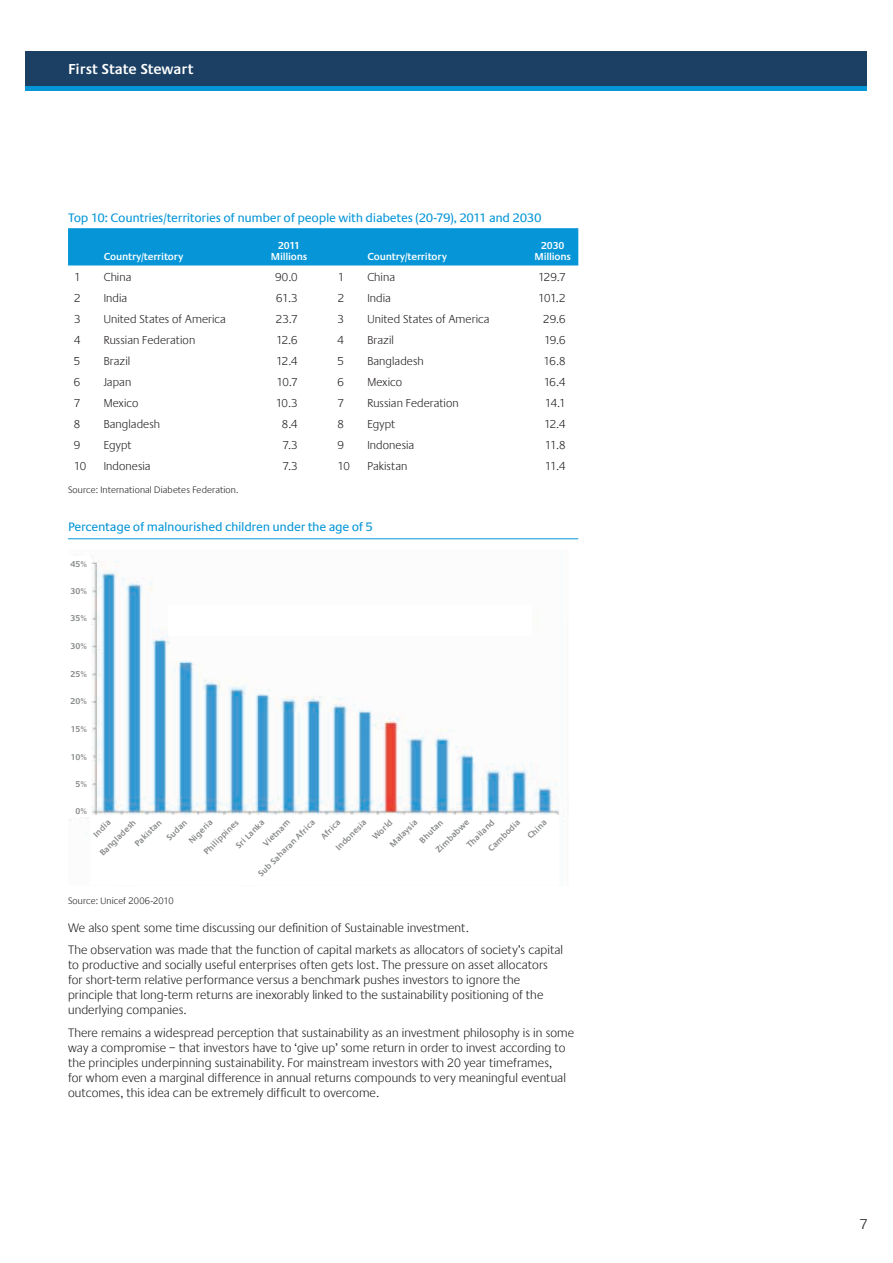
<style>
.page{position:relative;width:893px;height:1263px;background:#fff}
.page>*{position:absolute;margin:0;border:0;box-sizing:border-box;transform-origin:0 0}
.t1{font:600 15px "Praxis EF";letter-spacing:-.005em;color:#fff}
.t2{font:300 15px "Praxis EF";color:#231f20}
.t3{font:300 12.75px/15px "Praxis EF";letter-spacing:.01em;color:#231f20}
.t4{font:12.75px "Praxis EF";letter-spacing:-.02em;color:#0696d7}
.t5{font:300 12px "Praxis EF";letter-spacing:.01em;color:#231f20}
.t6{font:600 10.5px/10.5px "Praxis EF";letter-spacing:-.02em;color:#fff;text-align:center}
.t7{font:300 9.75px "Praxis EF";letter-spacing:.015em;color:#231f20}
.t8{font:600 8.7px "Praxis EF";letter-spacing:.01em;color:#848687}
</style>
<div class="page">
<div style="left:26px;top:51px;width:841px;height:34px;background:#1b4064"></div>
<hr style="left:26px;top:87px;width:841px;height:4px;background:#0696d7">
<hr style="left:68px;top:538px;width:510px;height:1px;background:#0696d7">
<div style="left:68px;top:228px;width:510px;height:37px;background:#0696d7"></div>
<img style="left:69px;top:561px;width:496px;height:261px">
<div style="left:169px;top:605px;width:363px;height:30px;background:#fff"></div>
<div style="left:90px;top:815px;width:469px;height:70px;background:#fff"></div>
<div style="left:68px;top:557px;width:22px;height:260px;background:#fff"></div>
<p class="t1" style="left:68px;top:60px;width:127px">First State Stewart</p>
<p class="t4" style="left:68px;top:211px;width:475px">Top 10: Countries/territories of number of people with diabetes (20-79), 2011 and 2030</p>
<p class="t6" style="left:104px;top:251px;width:81px">Country/territory</p>
<p class="t6" style="left:271px;top:240px;width:38px">2011<br>Millions</p>
<p class="t6" style="left:367px;top:251px;width:81px">Country/territory</p>
<p class="t6" style="left:534px;top:240px;width:38px">2030<br>Millions</p>
<p class="t5" style="left:74px;top:270px;width:8px">1</p>
<p class="t5" style="left:104px;top:270px;width:29px">China</p>
<p class="t5" style="left:275px;top:270px;width:24px">90.0</p>
<p class="t5" style="left:338px;top:270px;width:8px">1</p>
<p class="t5" style="left:367px;top:270px;width:29px">China</p>
<p class="t5" style="left:538px;top:270px;width:29px">129.7</p>
<p class="t5" style="left:74px;top:291px;width:8px">2</p>
<p class="t5" style="left:104px;top:291px;width:25px">India</p>
<p class="t5" style="left:276px;top:291px;width:23px">61.3</p>
<p class="t5" style="left:338px;top:291px;width:8px">2</p>
<p class="t5" style="left:367px;top:291px;width:25px">India</p>
<p class="t5" style="left:538px;top:291px;width:29px">101.2</p>
<p class="t5" style="left:74px;top:312px;width:8px">3</p>
<p class="t5" style="left:104px;top:312px;width:124px">United States of America</p>
<p class="t5" style="left:276px;top:312px;width:23px">23.7</p>
<p class="t5" style="left:338px;top:312px;width:8px">3</p>
<p class="t5" style="left:367px;top:312px;width:124px">United States of America</p>
<p class="t5" style="left:543px;top:312px;width:24px">29.6</p>
<p class="t5" style="left:74px;top:333px;width:8px">4</p>
<p class="t5" style="left:104px;top:333px;width:93px">Russian Federation</p>
<p class="t5" style="left:276px;top:333px;width:23px">12.6</p>
<p class="t5" style="left:338px;top:333px;width:8px">4</p>
<p class="t5" style="left:367px;top:333px;width:28px">Brazil</p>
<p class="t5" style="left:544px;top:333px;width:23px">19.6</p>
<p class="t5" style="left:74px;top:354px;width:8px">5</p>
<p class="t5" style="left:104px;top:354px;width:28px">Brazil</p>
<p class="t5" style="left:276px;top:354px;width:23px">12.4</p>
<p class="t5" style="left:338px;top:354px;width:8px">5</p>
<p class="t5" style="left:367px;top:354px;width:58px">Bangladesh</p>
<p class="t5" style="left:544px;top:354px;width:23px">16.8</p>
<p class="t5" style="left:74px;top:375px;width:8px">6</p>
<p class="t5" style="left:104px;top:375px;width:29px">Japan</p>
<p class="t5" style="left:276px;top:375px;width:23px">10.7</p>
<p class="t5" style="left:338px;top:375px;width:8px">6</p>
<p class="t5" style="left:367px;top:375px;width:36px">Mexico</p>
<p class="t5" style="left:544px;top:375px;width:23px">16.4</p>
<p class="t5" style="left:74px;top:396px;width:8px">7</p>
<p class="t5" style="left:104px;top:396px;width:36px">Mexico</p>
<p class="t5" style="left:276px;top:396px;width:23px">10.3</p>
<p class="t5" style="left:338px;top:396px;width:8px">7</p>
<p class="t5" style="left:367px;top:396px;width:93px">Russian Federation</p>
<p class="t5" style="left:545px;top:396px;width:22px">14.1</p>
<p class="t5" style="left:74px;top:417px;width:8px">8</p>
<p class="t5" style="left:104px;top:417px;width:58px">Bangladesh</p>
<p class="t5" style="left:282px;top:417px;width:17px">8.4</p>
<p class="t5" style="left:338px;top:417px;width:8px">8</p>
<p class="t5" style="left:367px;top:417px;width:29px">Egypt</p>
<p class="t5" style="left:544px;top:417px;width:23px">12.4</p>
<p class="t5" style="left:74px;top:438px;width:8px">9</p>
<p class="t5" style="left:104px;top:438px;width:29px">Egypt</p>
<p class="t5" style="left:283px;top:438px;width:17px">7.3</p>
<p class="t5" style="left:338px;top:438px;width:8px">9</p>
<p class="t5" style="left:367px;top:438px;width:48px">Indonesia</p>
<p class="t5" style="left:545px;top:438px;width:22px">11.8</p>
<p class="t5" style="left:74px;top:459px;width:14px">10</p>
<p class="t5" style="left:104px;top:459px;width:48px">Indonesia</p>
<p class="t5" style="left:283px;top:459px;width:17px">7.3</p>
<p class="t5" style="left:338px;top:459px;width:14px">10</p>
<p class="t5" style="left:367px;top:459px;width:41px">Pakistan</p>
<p class="t5" style="left:545px;top:459px;width:22px">11.4</p>
<p class="t7" style="left:68px;top:484px;width:172px">Source: International Diabetes Federation.</p>
<p class="t4" style="left:68px;top:520px;width:307px">Percentage of malnourished children under the age of 5</p>
<p class="t8" style="left:70px;top:559px;width:18px">45%</p>
<p class="t8" style="left:70px;top:586px;width:18px">30%</p>
<p class="t8" style="left:70px;top:614px;width:18px">35%</p>
<p class="t8" style="left:70px;top:641px;width:18px">30%</p>
<p class="t8" style="left:70px;top:669px;width:18px">25%</p>
<p class="t8" style="left:70px;top:696px;width:18px">20%</p>
<p class="t8" style="left:71px;top:724px;width:18px">15%</p>
<p class="t8" style="left:71px;top:752px;width:18px">10%</p>
<p class="t8" style="left:76px;top:779px;width:13px">5%</p>
<p class="t8" style="left:76px;top:806px;width:13px">0%</p>
<p class="t8" style="left:98px;top:851px;width:49px;rotate:-45deg">Bangladesh</p>
<p class="t8" style="left:133px;top:842px;width:36px;rotate:-45deg">Pakistan</p>
<p class="t8" style="left:165px;top:835px;width:27px;rotate:-45deg">Sudan</p>
<p class="t8" style="left:187px;top:839px;width:32px;rotate:-45deg">Nigeria</p>
<p class="t8" style="left:465px;top:842px;width:37px;rotate:-45deg">Thailand</p>
<p class="t8" style="left:334px;top:846px;width:42px;rotate:-45deg">Indonesia</p>
<p class="t8" style="left:370px;top:835px;width:26px;rotate:-45deg">World</p>
<p class="t8" style="left:434px;top:848px;width:45px;rotate:-45deg">Zimbabwe</p>
<p class="t8" style="left:202px;top:849px;width:47px;rotate:-45deg">Philippines</p>
<p class="t8" style="left:388px;top:842px;width:37px;rotate:-45deg">Malaysia</p>
<p class="t8" style="left:417px;top:838px;width:31px;rotate:-45deg">Bhutan</p>
<p class="t8" style="left:261px;top:842px;width:36px;rotate:-45deg">Vietnam</p>
<p class="t8" style="left:486px;top:847px;width:43px;rotate:-45deg">Cambodia</p>
<p class="t8" style="left:525px;top:834px;width:25px;rotate:-45deg">China</p>
<p class="t8" style="left:256px;top:872px;width:78px;rotate:-45deg">Sub Saharan Africa</p>
<p class="t8" style="left:319px;top:834px;width:25px;rotate:-45deg">Africa</p>
<p class="t8" style="left:234px;top:843px;width:38px;rotate:-45deg">Sri Lanka</p>
<p class="t8" style="left:91px;top:832px;width:22px;rotate:-45deg">India</p>
<p class="t7" style="left:68px;top:895px;width:107px">Source: Unicef 2006-2010</p>
<p class="t3" style="left:68px;top:916px;width:497px;line-height:22.5px">We also spent some time discussing our definition of Sustainable investment.<br>The observation was made that the function of capital markets as allocators of society’s capital</p>
<p class="t3" style="left:68px;top:958px;width:481px">to productive and socially useful enterprises often gets lost. The pressure on asset allocators for short-term relative performance versus a benchmark pushes investors to ignore the principle that long-term returns are inexorably linked to the sustainability positioning of the underlying companies.</p>
<p class="t3" style="left:68px;top:1025px;width:508px">There remains a widespread perception that sustainability as an investment philosophy is in some way a compromise – that investors have to ‘give up’ some return in order to invest according to the principles underpinning sustainability. For mainstream investors with 20 year timeframes,<br>for whom even a marginal difference in annual returns compounds to very meaningful eventual outcomes, this idea can be extremely difficult to overcome.</p>
<p class="t2" style="left:859px;top:1216px;width:10px">7</p>
</div>
